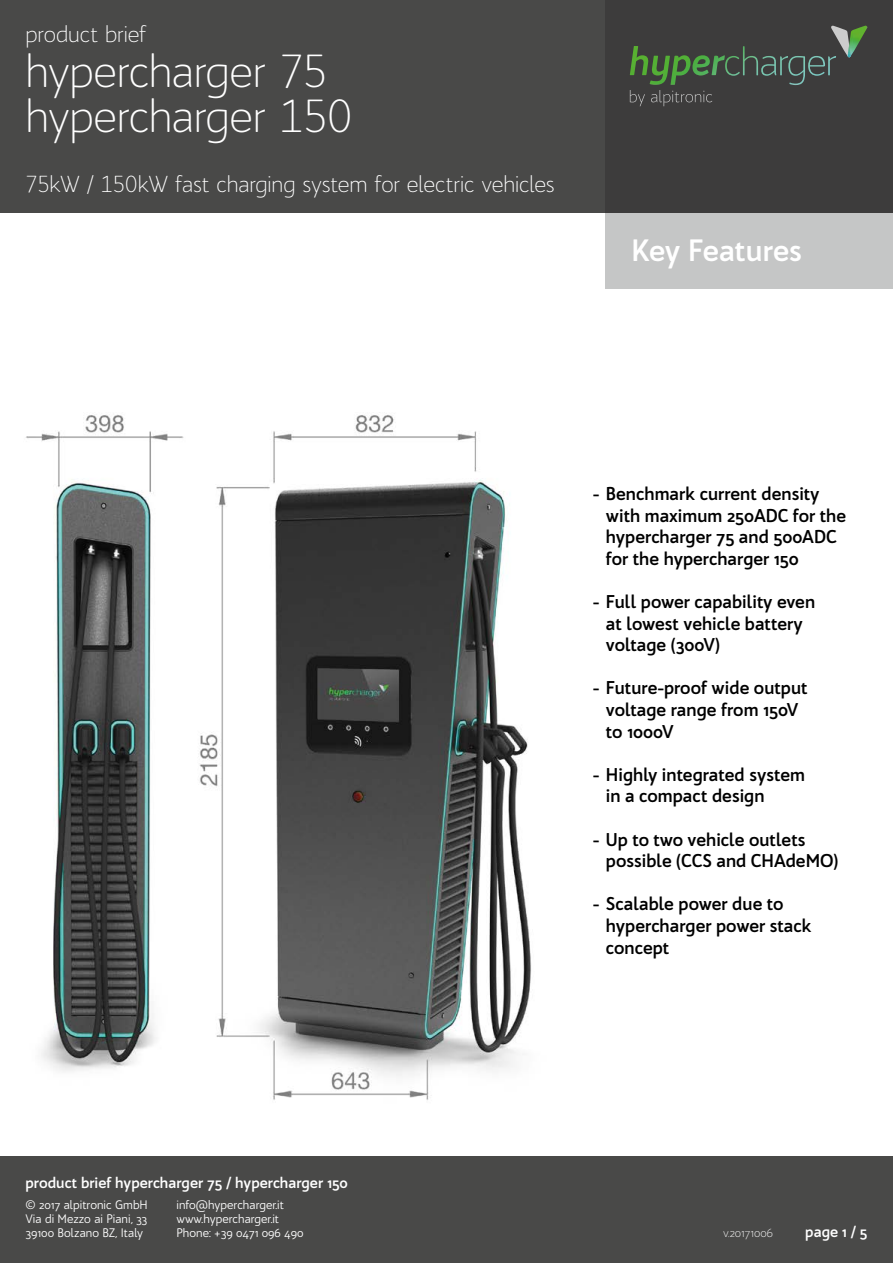
<style>
.page{position:relative;width:893px;height:1263px;background:#fff}
.page>*{position:absolute;margin:0;border:0;box-sizing:border-box;transform-origin:0 0}
.t1{font:300 45px/45px "Bw Quinta Pro";letter-spacing:-.015em;color:#fff}
.t2{font:700 30px "Bw Quinta Pro";color:#fff}
.t3{font:300 22.5px "Bw Quinta Pro";letter-spacing:-.01em;color:#fff}
.t4{font:700 18px/21.6px "Bw Quinta Pro";color:#000}
.t5{font:700 15px "Bw Quinta Pro";color:#fff}
.t6{font:12px/14.4px "Bw Quinta Pro";color:#fff;text-align:justify}
.t7{font:300 12px "Bw Quinta Pro";color:#fff}
</style>
<div class="page">
<img style="left:25px;top:414px;width:506px;height:687px">
<div style="left:0;top:0;width:893px;height:213px;background:#494948"></div>
<div style="left:0;top:1157px;width:893px;height:106px;background:#494948"></div>
<div style="left:606px;top:213px;width:287px;height:76px;background:#c5c6c6"></div>
<div style="left:606px;top:0;width:287px;height:213px;background:#3d3c3c"></div>
<svg style="left:630px;top:90px;width:15px;height:16px"></svg>
<svg style="left:651px;top:90px;width:61px;height:16px"></svg>
<img style="left:630px;top:46px;width:195px;height:39px">
<img style="left:851px;top:26px;width:16px;height:30px">
<svg style="left:831px;top:26px;width:20px;height:31px"></svg>
<p class="t3" style="left:26px;top:21px;width:123px">product brief</p>
<h1 class="t1" style="left:26px;top:49px;width:328px">hypercharger 75 hypercharger 150</h1>
<p class="t3" style="left:26px;top:171px;width:531px">75kW / 150kW fast charging system for electric vehicles</p>
<h2 class="t2" style="left:631px;top:231px;width:172px">Key Features</h2>
<p class="t4" style="left:593px;top:483px;width:228px">- Benchmark current density</p>
<p class="t4" style="left:606px;top:504px;width:242px">with maximum 250ADC for the hypercharger 75 and 500ADC for the hypercharger 150</p>
<p class="t4" style="left:593px;top:591px;width:223px">- Full power capability even</p>
<p class="t4" style="left:606px;top:612px;width:198px">at lowest vehicle battery voltage (300V)</p>
<p class="t4" style="left:593px;top:677px;width:216px">- Future-proof wide output</p>
<p class="t4" style="left:606px;top:699px;width:194px">voltage range from 150V to 1000V</p>
<p class="t4" style="left:593px;top:764px;width:213px">- Highly integrated system</p>
<p class="t4" style="left:606px;top:785px;width:160px">in a compact design</p>
<p class="t4" style="left:593px;top:828px;width:214px">- Up to two vehicle outlets</p>
<p class="t4" style="left:606px;top:850px;width:234px">possible (CCS and CHAdeMO)</p>
<p class="t4" style="left:593px;top:893px;width:192px">- Scalable power due to</p>
<p class="t4" style="left:606px;top:915px;width:207px">hypercharger power stack concept</p>
<p class="t5" style="left:26px;top:1173px;width:324px">product brief hypercharger 75 / hypercharger 150</p>
<p class="t6" style="left:26px;top:1197px;width:124px">© 2017 alpitronic GmbH Via di Mezzo ai Piani, 33<br>39100 Bolzano BZ, Italy</p>
<p class="t6" style="left:176px;top:1197px;width:129px;text-align:left">info@hypercharger.it www.hypercharger.it<br>Phone: +39 0471 096 490</p>
<p class="t7" style="left:723px;top:1226px;width:51px">v.20171006</p>
<p class="t5" style="left:805px;top:1223px;width:64px">page 1 / 5</p>
</div>
